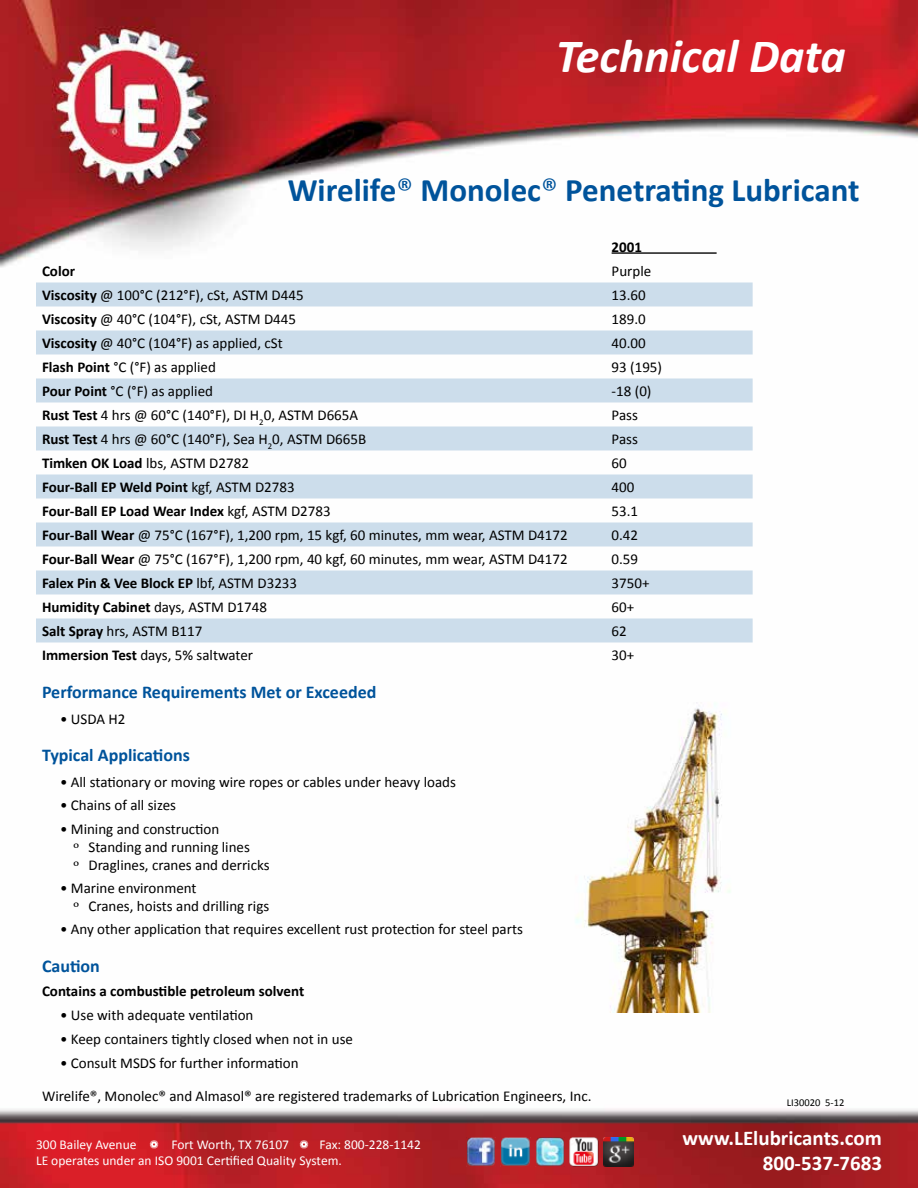
<style>
.page{position:relative;width:918px;height:1188px;background:#fff}
.page>*{position:absolute;margin:0;border:0;box-sizing:border-box;transform-origin:0 0}
.t1{font:italic 700 48px "Calibri";color:#fff}
.t2{font:700 33px "Calibri";color:#00539b}
.t3{font:700 21px/25.2px "Calibri";color:#fff;text-align:right}
.t4{font:700 18px "Calibri";color:#00539b}
.t5{font:15px/18px "Calibri";color:#000}
.t6{font:700 15px "Calibri";color:#000}
.t7{font:13.5px/16.2px "Calibri";color:#fff}
.t8{font:10.5px "Calibri";color:#000}
.s1{font-weight:400}
.s2{font-weight:700}
.s3{font-family:"Adobe Caslon Pro"}
</style>
<div class="page">
<img style="left:0;top:0;width:918px;height:1188px">
<svg style="left:150px;top:1140px;width:8px;height:9px"></svg>
<svg style="left:300px;top:1140px;width:8px;height:9px"></svg>
<img style="left:467px;top:1138px;width:29px;height:29px">
<img style="left:501px;top:1138px;width:29px;height:29px">
<img style="left:570px;top:1138px;width:29px;height:29px">
<img style="left:535px;top:1138px;width:30px;height:29px">
<img style="left:604px;top:1138px;width:29px;height:29px">
<svg style="left:36px;top:282px;width:717px;height:360px;fill:#ccddeb"></svg>
<hr style="left:612px;top:252px;width:105px;height:2px;background:#000">
<img style="left:558px;top:686px;width:218px;height:326px">
<h1 class="t1" style="left:556px;top:26px;width:292px">Technical Data</h1>
<h2 class="t2" style="left:288px;top:169px;width:573px">Wirelife<span class="s1">®</span> Monolec<span class="s1">®</span> Penetrating Lubricant</h2>
<p class="t6" style="left:612px;top:237px;width:32px">2001</p>
<p class="t6" style="left:42px;top:261px;width:35px">Color</p>
<p class="t5" style="left:612px;top:262px;width:41px">Purple</p>
<p class="t5" style="left:42px;top:286px;width:263px"><span class="s2">Viscosity</span> @ 100°C (212°F), cSt, ASTM D445</p>
<p class="t5" style="left:612px;top:286px;width:36px">13.60</p>
<p class="t5" style="left:42px;top:310px;width:256px"><span class="s2">Viscosity</span> @ 40°C (104°F), cSt, ASTM D445</p>
<p class="t5" style="left:612px;top:310px;width:36px">189.0</p>
<p class="t5" style="left:42px;top:334px;width:242px"><span class="s2">Viscosity</span> @ 40°C (104°F) as applied, cSt</p>
<p class="t5" style="left:612px;top:334px;width:36px">40.00</p>
<p class="t5" style="left:42px;top:358px;width:175px"><span class="s2">Flash Point</span> °C (°F) as applied</p>
<p class="t5" style="left:612px;top:358px;width:52px">93 (195)</p>
<p class="t5" style="left:42px;top:382px;width:173px"><span class="s2">Pour Point</span> °C (°F) as applied</p>
<p class="t5" style="left:612px;top:382px;width:41px">-18 (0)</p>
<p class="t5" style="left:42px;top:406px;width:318px"><span class="s2">Rust Test</span> 4 hrs @ 60°C (140°F), DI H<sub>2</sub>0, ASTM D665A</p>
<p class="t5" style="left:612px;top:406px;width:28px">Pass</p>
<p class="t5" style="left:42px;top:430px;width:326px"><span class="s2">Rust Test</span> 4 hrs @ 60°C (140°F), Sea H<sub>2</sub>0, ASTM D665B</p>
<p class="t5" style="left:612px;top:430px;width:28px">Pass</p>
<p class="t5" style="left:42px;top:454px;width:208px"><span class="s2">Timken OK Load</span> lbs, ASTM D2782</p>
<p class="t5" style="left:612px;top:454px;width:17px">60</p>
<p class="t6" style="left:42px;top:477px;width:254px">Four-Ball EP Weld Point <span class="s1">kgf, ASTM D2783</span></p>
<p class="t5" style="left:612px;top:478px;width:24px">400</p>
<p class="t6" style="left:42px;top:501px;width:290px">Four-Ball EP Load Wear Index <span class="s1">kgf, ASTM D2783</span></p>
<p class="t5" style="left:612px;top:502px;width:28px">53.1</p>
<p class="t5" style="left:42px;top:526px;width:527px"><span class="s2">Four-Ball Wear</span> @ 75°C (167°F), 1,200 rpm, 15 kgf, 60 minutes, mm wear, ASTM D4172</p>
<p class="t5" style="left:612px;top:526px;width:28px">0.42</p>
<p class="t5" style="left:42px;top:550px;width:527px"><span class="s2">Four-Ball Wear</span> @ 75°C (167°F), 1,200 rpm, 40 kgf, 60 minutes, mm wear, ASTM D4172</p>
<p class="t5" style="left:612px;top:550px;width:28px">0.59</p>
<p class="t6" style="left:42px;top:573px;width:257px">Falex Pin &amp; Vee Block EP <span class="s1">lbf, ASTM D3233</span></p>
<p class="t5" style="left:612px;top:574px;width:39px">3750+</p>
<p class="t6" style="left:42px;top:597px;width:227px">Humidity Cabinet <span class="s1">days, ASTM D1748</span></p>
<p class="t5" style="left:612px;top:598px;width:24px">60+</p>
<p class="t5" style="left:42px;top:622px;width:162px"><span class="s2">Salt Spray</span> hrs, ASTM B117</p>
<p class="t5" style="left:612px;top:622px;width:17px">62</p>
<p class="t5" style="left:42px;top:646px;width:213px"><span class="s2">Immersion Test</span> days, 5% saltwater</p>
<p class="t5" style="left:612px;top:646px;width:24px">30+</p>
<p class="t4" style="left:42px;top:681px;width:336px">Performance Requirements Met or Exceeded</p>
<p class="t5" style="left:60px;top:710px;width:67px">• USDA H2</p>
<p class="t4" style="left:42px;top:744px;width:150px">Typical Applications</p>
<p class="t5" style="left:60px;top:773px;width:397px">• All stationary or moving wire ropes or cables under heavy loads</p>
<p class="t5" style="left:60px;top:796px;width:118px">• Chains of all sizes</p>
<p class="t5" style="left:74px;top:820px;width:198px;text-indent:-14px">• Mining and construction<br><span class="s3">º</span> Standing and running lines<br><span class="s3">º</span> Draglines, cranes and derricks</p>
<p class="t5" style="left:74px;top:879px;width:197px;text-indent:-14px">• Marine environment<br><span class="s3">º</span> Cranes, hoists and drilling rigs</p>
<p class="t5" style="left:60px;top:920px;width:464px">• Any other application that requires excellent rust protection for steel parts</p>
<p class="t4" style="left:42px;top:955px;width:59px">Caution</p>
<p class="t6" style="left:42px;top:981px;width:264px">Contains a combustible petroleum solvent</p>
<p class="t5" style="left:60px;top:1006px;width:195px">• Use with adequate ventilation</p>
<p class="t5" style="left:60px;top:1030px;width:295px">• Keep containers tightly closed when not in use</p>
<p class="t5" style="left:60px;top:1054px;width:240px">• Consult MSDS for further information</p>
<p class="t5" style="left:42px;top:1087px;width:551px">Wirelife®, Monolec® and Almasol® are registered trademarks of Lubrication Engineers, Inc.</p>
<p class="t8" style="left:787px;top:1096px;width:59px">LI30020 5-12</p>
<p class="t7" style="left:36px;top:1136px;width:102px">300 Bailey Avenue</p>
<p class="t7" style="left:171px;top:1136px;width:119px">Fort Worth, TX 76107</p>
<p class="t7" style="left:36px;top:1136px;width:386px;text-indent:284px">Fax: 800-228-1142<br>LE operates under an ISO 9001 Certified Quality System.</p>
<h3 class="t3" style="left:683px;top:1125px;width:201px">www.LElubricants.com<br>800-537-7683</h3>
</div>
